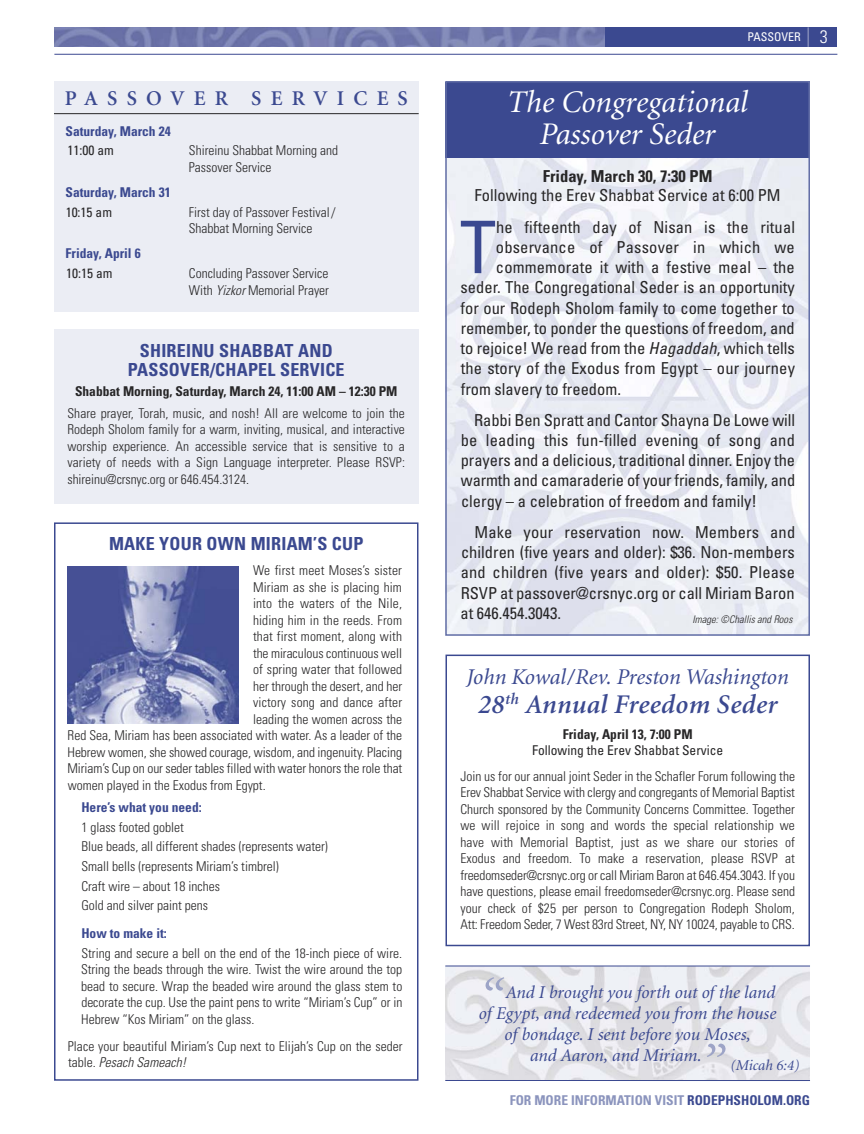
<style>
.page{position:relative;width:864px;height:1134px;background:#fff}
.page>*{position:absolute;margin:0;border:0;box-sizing:border-box;transform-origin:0 0}
.t1{font:condensed 72.6px "Univers";color:#3b4990}
.t2{font:italic 54px "Minion";color:#9da4c7}
.t3{font:italic 31.5px/31.5px "Minion";color:#fff;text-align:center}
.t4{font:italic 600 27px "Minion";letter-spacing:.015em;color:#3b4990}
.t5{font:italic 22.5px "Minion";color:#3b4990}
.t6{font:600 21px "Minion";letter-spacing:.44em;color:#3b4990}
.t7{font:italic 18px "Minion";color:#3b4990}
.t8{font:700 condensed 18px/19.5px "Univers";letter-spacing:.015em;color:#3b4990;text-align:center}
.t9{font:condensed 16.5px/20.2px "Univers";color:#272627;text-align:justify}
.t10{font:700 condensed 16.5px "Univers";color:#272627}
.t11{font:italic 15px "Minion";color:#3b4990}
.t12{font:300 condensed 13.5px/16.5px "Univers";color:#272627}
.t13{font:700 condensed 13.5px "Univers";color:#3b4990}
.t14{font:700 condensed 13.5px "Univers";color:#272627}
.t15{font:condensed 13.5px "Univers";color:#272627}
.t16{font:700 condensed 13.5px "Univers";color:#8b94bd}
.t17{font:condensed 12px "Univers";color:#fff}
.t18{font:italic 300 condensed 10.5px "Univers";letter-spacing:.005em;color:#272627}
.s1{font-style:italic}
.s2{font-weight:300;font-size:19.5px;color:#9da4c7}
.s3{font-weight:300;font-size:18px}
.s4{color:#3b4990}
</style>
<div class="page">
<img style="left:54px;top:27px;width:551px;height:20px">
<hr style="left:54px;top:54px;width:783px;height:1px;background:#3b4990">
<div style="left:605px;top:27px;width:232px;height:20px;background:#3b4990"></div>
<img style="left:448px;top:158px;width:359px;height:475px">
<div style="left:446px;top:655px;width:364px;height:291px;border:2px solid #3b4990"></div>
<div style="left:54px;top:81px;width:365px;height:231px;background:#ebedf4"></div>
<hr style="left:54px;top:113px;width:365px;height:1px;background:#272627">
<div style="left:54px;top:329px;width:364px;height:175px;background:#ebedf4"></div>
<div style="left:54px;top:522px;width:364px;height:559px;border:2px solid #3b4990"></div>
<div style="left:445px;top:82px;width:365px;height:76px;background:#3b4990"></div>
<div style="left:445px;top:81px;width:365px;height:555px;border:2px solid #626ea6"></div>
<img style="left:67px;top:566px;width:171px;height:158px">
<img style="left:445px;top:967px;width:365px;height:113px">
<hr style="left:445px;top:1080px;width:365px;height:1px;background:#3b4990">
<hr style="left:445px;top:966px;width:365px;height:1px;background:#3b4990">
<h3 class="t6" style="left:65px;top:90px;width:345px">PASSOVER SERVICES</h3>
<p class="t13" style="left:66px;top:126px;width:107px">Saturday, March 24</p>
<p class="t15" style="left:67px;top:146px;width:48px">11:00 am</p>
<p class="t12" style="left:189px;top:144px;width:151px">Shireinu Shabbat Morning and<br>Passover Service</p>
<p class="t13" style="left:66px;top:187px;width:107px">Saturday, March 31</p>
<p class="t15" style="left:66px;top:207px;width:48px">10:15 am</p>
<p class="t12" style="left:189px;top:205px;width:148px">First day of Passover Festival/<br>Shabbat Morning Service</p>
<p class="t13" style="left:66px;top:249px;width:77px">Friday, April 6</p>
<p class="t15" style="left:66px;top:268px;width:48px">10:15 am</p>
<p class="t12" style="left:189px;top:266px;width:142px">Concluding Passover Service<br>With <span class="s1">Yizkor</span> Memorial Prayer</p>
<h3 class="t8" style="left:128px;top:342px;width:218px">SHIREINU SHABBAT AND<br>PASSOVER/CHAPEL SERVICE</h3>
<p class="t14" style="left:75px;top:386px;width:324px">Shabbat Morning, Saturday, March 24, 11:00 AM – 12:30 PM</p>
<p class="t12" style="left:67px;top:406px;width:339px;text-align:justify">Share prayer, Torah, music, and nosh! All are welcome to join the Rodeph Sholom family for a warm, inviting, musical, and interactive worship experience. An accessible service that is sensitive to a variety of needs with a Sign Language interpreter. Please RSVP: shireinu@crsnyc.org or 646.454.3124.</p>
<h3 class="t8" style="left:109px;top:536px;width:256px">MAKE YOUR OWN MIRIAM’S CUP</h3>
<p class="t12" style="left:253px;top:564px;width:150px">We first meet Moses’s sister</p>
<p class="t12" style="left:253px;top:580px;width:150px">Miriam as she is placing him</p>
<p class="t12" style="left:253px;top:597px;width:150px">into the waters of the Nile,</p>
<p class="t12" style="left:253px;top:613px;width:150px">hiding him in the reeds. From</p>
<p class="t12" style="left:253px;top:630px;width:150px">that first moment, along with</p>
<p class="t12" style="left:253px;top:646px;width:151px">the miraculous continuous well</p>
<p class="t12" style="left:253px;top:663px;width:150px">of spring water that followed</p>
<p class="t12" style="left:253px;top:679px;width:150px">her through the desert, and her</p>
<p class="t12" style="left:253px;top:696px;width:150px">victory song and dance after</p>
<p class="t12" style="left:253px;top:712px;width:150px">leading the women across the</p>
<p class="t12" style="left:68px;top:729px;width:336px">Red Sea, Miriam has been associated with water. As a leader of the</p>
<p class="t12" style="left:68px;top:745px;width:336px">Hebrew women, she showed courage, wisdom, and ingenuity. Placing</p>
<p class="t12" style="left:68px;top:762px;width:336px">Miriam’s Cup on our seder tables filled with water honors the role that</p>
<p class="t12" style="left:68px;top:778px;width:199px">women played in the Exodus from Egypt.</p>
<p class="t13" style="left:81px;top:802px;width:122px">Here’s what you need:</p>
<p class="t12" style="left:81px;top:818px;width:248px;line-height:19.8px">1 glass footed goblet<br>Blue beads, all different shades (represents water)<br>Small bells (represents Miriam’s timbrel)<br>Craft wire – about 18 inches<br>Gold and silver paint pens</p>
<p class="t13" style="left:81px;top:928px;width:87px">How to make it:</p>
<p class="t12" style="left:81px;top:946px;width:323px;text-align:justify">String and secure a bell on the end of the 18-inch piece of wire.<br>String the beads through the wire. Twist the wire around the top bead to secure. Wrap the beaded wire around the glass stem to decorate the cup. Use the paint pens to write “Miriam’s Cup” or in Hebrew “Kos Miriam” on the glass.</p>
<p class="t12" style="left:68px;top:1039px;width:336px">Place your beautiful Miriam’s Cup next to Elijah’s Cup on the seder table. <span class="s1">Pesach Sameach!</span></p>
<p class="t17" style="left:747px;top:33px;width:82px">PASSOVER <span class="s2">|</span> <span class="s3">3</span></p>
<h3 class="t3" style="left:507px;top:89px;width:242px">The Congregational<br>Passover Seder</h3>
<p class="t10" style="left:543px;top:170px;width:171px">Friday, March 30, 7:30 PM</p>
<p class="t9" style="left:475px;top:187px;width:307px">Following the Erev Shabbat Service at 6:00 PM</p>
<h1 class="t1" style="left:460px;top:221px;width:38px">T</h1>
<p class="t9" style="left:496px;top:218px;width:300px">he fifteenth day of Nisan is the ritual</p>
<p class="t9" style="left:496px;top:238px;width:300px">observance of Passover in which we</p>
<p class="t9" style="left:496px;top:259px;width:300px">commemorate it with a festive meal – the</p>
<p class="t9" style="left:461px;top:279px;width:336px">seder. The Congregational Seder is an opportunity</p>
<p class="t9" style="left:461px;top:299px;width:336px">for our Rodeph Sholom family to come together to</p>
<p class="t9" style="left:461px;top:319px;width:336px">remember, to ponder the questions of freedom, and</p>
<p class="t9" style="left:461px;top:340px;width:336px">to rejoice! We read from the <span class="s1">Hagaddah</span>, which tells</p>
<p class="t9" style="left:461px;top:360px;width:336px">the story of the Exodus from Egypt – our journey</p>
<p class="t9" style="left:461px;top:380px;width:162px">from slavery to freedom.</p>
<p class="t9" style="left:461px;top:411px;width:336px;text-indent:14px">Rabbi Ben Spratt and Cantor Shayna De Lowe will be leading this fun-filled evening of song and prayers and a delicious, traditional dinner. Enjoy the warmth and camaraderie of your friends, family, and clergy – a celebration of freedom and family!</p>
<p class="t9" style="left:460px;top:523px;width:336px;text-indent:14px">Make your reservation now. Members and children (five years and older): $36. Non-members and children (five years and older): $50. Please RSVP at passover@crsnyc.org or call Miriam Baron at 646.454.3043.</p>
<p class="t18" style="left:693px;top:616px;width:101px">Image: ©Challis and Roos</p>
<h3 class="t5" style="left:467px;top:668px;width:324px">John Kowal/Rev. Preston Washington</h3>
<h3 class="t4" style="left:478px;top:693px;width:301px">28<sup>th</sup> Annual Freedom Seder</h3>
<p class="t14" style="left:563px;top:729px;width:131px">Friday, April 13, 7:00 PM</p>
<p class="t15" style="left:532px;top:746px;width:193px">Following the Erev Shabbat Service</p>
<p class="t12" style="left:460px;top:769px;width:336px;text-align:justify">Join us for our annual joint Seder in the Schafler Forum following the Erev Shabbat Service with clergy and congregants of Memorial Baptist Church sponsored by the Community Concerns Committee. Together we will rejoice in song and words the special relationship we have with Memorial Baptist, just as we share our stories of Exodus and freedom. To make a reservation, please RSVP at freedomseder@crsnyc.org or call Miriam Baron at 646.454.3043. If you have questions, please email freedomseder@crsnyc.org. Please send your check of $25 per person to Congregation Rodeph Sholom, Att: Freedom Seder, 7 West 83rd Street, NY, NY 10024, payable to CRS.</p>
<h2 class="t2" style="left:480px;top:978px;width:25px">“</h2>
<h3 class="t7" style="left:506px;top:985px;width:271px">And I brought you forth out of the land</h3>
<h3 class="t7" style="left:479px;top:1006px;width:299px">of Egypt, and redeemed you from the house</h3>
<h3 class="t7" style="left:505px;top:1027px;width:248px">of bondage. I sent before you Moses,</h3>
<h3 class="t7" style="left:530px;top:1048px;width:173px">and Aaron, and Miriam.</h3>
<h2 class="t2" style="left:702px;top:1044px;width:25px">”</h2>
<p class="t11" style="left:730px;top:1059px;width:71px">(Micah 6:4)</p>
<p class="t16" style="left:510px;top:1096px;width:302px">FOR MORE INFORMATION VISIT <span class="s4">RODEPHSHOLOM.ORG</span></p>
</div>
